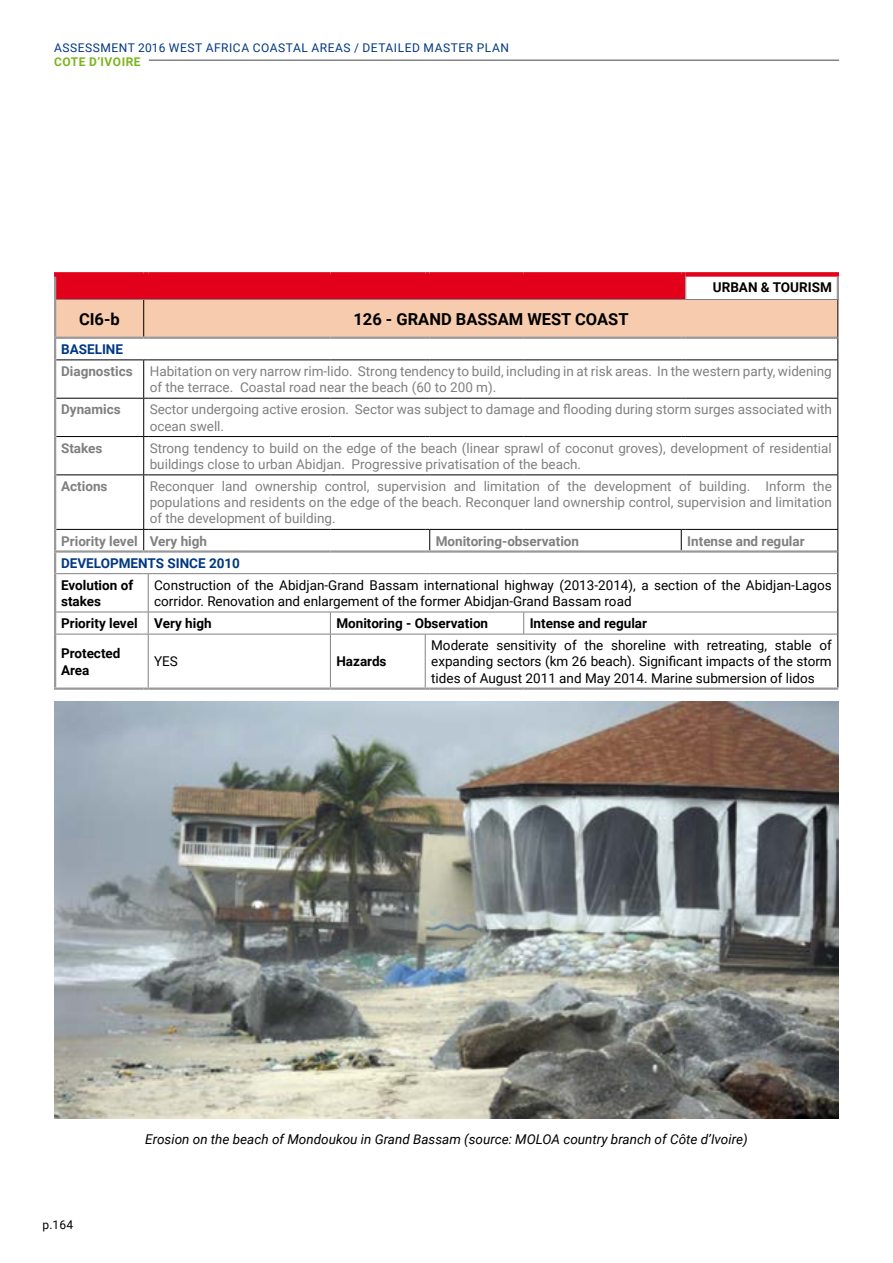
<style>
.page{position:relative;width:893px;height:1263px;background:#fff}
.page>*{position:absolute;margin:0;border:0;box-sizing:border-box;transform-origin:0 0}
.t1{font:700 16.5px "Roboto";color:#000}
.t2{font:13.5px/16.2px "Roboto";color:#808080}
.t3{font:13.5px/16.2px "Roboto";color:#000}
.t4{font:700 13.5px/16.2px "Roboto";color:#000}
.t5{font:700 13.5px "Roboto";color:#808080}
.t6{font:italic 13.5px "Roboto";color:#000}
.t7{font:700 13.5px "Roboto";color:#003882}
.t8{font:12px "Roboto";letter-spacing:.045em;color:#003882}
.t9{font:700 12px "Roboto";letter-spacing:.045em;color:#7ab51d}
.t10{font:12px "Roboto";color:#000}
</style>
<div class="page">
<hr style="left:143px;top:360px;width:1px;height:38px;background:#000">
<hr style="left:837px;top:360px;width:1px;height:38px;background:#000">
<hr style="left:56px;top:398px;width:88px;height:1px;background:#000">
<hr style="left:143px;top:399px;width:1px;height:37px;background:#000">
<hr style="left:148px;top:398px;width:182px;height:1px;background:#000">
<hr style="left:330px;top:398px;width:95px;height:1px;background:#000">
<hr style="left:430px;top:398px;width:94px;height:1px;background:#000">
<hr style="left:524px;top:398px;width:157px;height:1px;background:#000">
<hr style="left:686px;top:398px;width:152px;height:1px;background:#000">
<hr style="left:837px;top:399px;width:1px;height:37px;background:#000">
<hr style="left:56px;top:436px;width:88px;height:1px;background:#000">
<hr style="left:143px;top:437px;width:1px;height:37px;background:#000">
<hr style="left:148px;top:436px;width:182px;height:1px;background:#000">
<hr style="left:330px;top:436px;width:95px;height:1px;background:#000">
<hr style="left:430px;top:436px;width:94px;height:1px;background:#000">
<hr style="left:524px;top:436px;width:157px;height:1px;background:#000">
<hr style="left:686px;top:436px;width:152px;height:1px;background:#000">
<hr style="left:837px;top:437px;width:1px;height:37px;background:#000">
<hr style="left:56px;top:474px;width:88px;height:1px;background:#000">
<hr style="left:143px;top:475px;width:1px;height:54px;background:#000">
<hr style="left:148px;top:474px;width:182px;height:1px;background:#000">
<hr style="left:330px;top:474px;width:95px;height:1px;background:#000">
<hr style="left:430px;top:474px;width:94px;height:1px;background:#000">
<hr style="left:524px;top:474px;width:157px;height:1px;background:#000">
<hr style="left:686px;top:474px;width:152px;height:1px;background:#000">
<hr style="left:837px;top:475px;width:1px;height:54px;background:#000">
<hr style="left:56px;top:529px;width:88px;height:1px;background:#000">
<hr style="left:148px;top:529px;width:182px;height:1px;background:#000">
<hr style="left:330px;top:529px;width:95px;height:1px;background:#000">
<hr style="left:430px;top:529px;width:94px;height:1px;background:#000">
<hr style="left:524px;top:529px;width:157px;height:1px;background:#000">
<hr style="left:686px;top:529px;width:152px;height:1px;background:#000">
<svg style="left:837px;top:530px;width:1px;height:44px"></svg>
<hr style="left:837px;top:574px;width:1px;height:38px;background:#000">
<svg style="left:837px;top:612px;width:1px;height:22px"></svg>
<hr style="left:837px;top:634px;width:1px;height:53px;background:#000">
<hr style="left:54px;top:277px;width:2px;height:22px;background:#999">
<hr style="left:837px;top:277px;width:2px;height:22px;background:#999">
<hr style="left:686px;top:299px;width:153px;height:1px;background:#818181">
<hr style="left:54px;top:299px;width:2px;height:38px;background:#999">
<svg style="left:55px;top:272px;width:783px;height:88px"></svg>
<hr style="left:686px;top:337px;width:151px;height:2px;background:#999">
<hr style="left:54px;top:337px;width:90px;height:2px;background:#999">
<hr style="left:54px;top:339px;width:2px;height:21px;background:#999">
<hr style="left:54px;top:360px;width:2px;height:38px;background:#999">
<hr style="left:54px;top:398px;width:2px;height:38px;background:#999">
<hr style="left:54px;top:436px;width:2px;height:39px;background:#999">
<hr style="left:54px;top:475px;width:2px;height:54px;background:#999">
<hr style="left:54px;top:529px;width:2px;height:21px;background:#999">
<svg style="left:143px;top:529px;width:5px;height:24px"></svg>
<hr style="left:148px;top:550px;width:182px;height:3px;background:#999">
<hr style="left:330px;top:550px;width:95px;height:3px;background:#999">
<svg style="left:425px;top:529px;width:5px;height:24px"></svg>
<hr style="left:430px;top:550px;width:94px;height:3px;background:#999">
<hr style="left:524px;top:550px;width:157px;height:3px;background:#999">
<svg style="left:681px;top:529px;width:5px;height:24px"></svg>
<hr style="left:686px;top:550px;width:151px;height:3px;background:#999">
<hr style="left:54px;top:550px;width:90px;height:3px;background:#999">
<hr style="left:54px;top:553px;width:2px;height:21px;background:#999">
<hr style="left:54px;top:574px;width:2px;height:38px;background:#999">
<hr style="left:56px;top:573px;width:88px;height:1px;background:#818181">
<hr style="left:148px;top:574px;width:1px;height:38px;background:#818181">
<hr style="left:148px;top:573px;width:182px;height:1px;background:#818181">
<hr style="left:330px;top:573px;width:95px;height:1px;background:#818181">
<hr style="left:430px;top:573px;width:94px;height:1px;background:#818181">
<hr style="left:524px;top:573px;width:157px;height:1px;background:#818181">
<hr style="left:686px;top:573px;width:151px;height:1px;background:#818181">
<hr style="left:54px;top:612px;width:2px;height:22px;background:#999">
<hr style="left:56px;top:612px;width:88px;height:1px;background:#818181">
<hr style="left:148px;top:612px;width:182px;height:1px;background:#818181">
<hr style="left:330px;top:612px;width:95px;height:1px;background:#818181">
<hr style="left:430px;top:612px;width:94px;height:1px;background:#818181">
<svg style="left:330px;top:612px;width:1px;height:22px"></svg>
<svg style="left:523px;top:612px;width:1px;height:22px"></svg>
<hr style="left:524px;top:612px;width:157px;height:1px;background:#818181">
<hr style="left:686px;top:612px;width:151px;height:1px;background:#818181">
<hr style="left:524px;top:634px;width:157px;height:1px;background:#818181">
<hr style="left:686px;top:634px;width:151px;height:1px;background:#818181">
<hr style="left:54px;top:634px;width:2px;height:53px;background:#999">
<hr style="left:56px;top:634px;width:88px;height:1px;background:#818181">
<svg style="left:144px;top:612px;width:5px;height:23px"></svg>
<hr style="left:54px;top:687px;width:90px;height:3px;background:#999">
<svg style="left:144px;top:687px;width:4px;height:3px"></svg>
<hr style="left:148px;top:634px;width:182px;height:1px;background:#818181">
<hr style="left:330px;top:634px;width:95px;height:1px;background:#818181">
<hr style="left:430px;top:634px;width:94px;height:1px;background:#818181">
<hr style="left:148px;top:687px;width:182px;height:3px;background:#999">
<hr style="left:330px;top:687px;width:95px;height:3px;background:#999">
<svg style="left:425px;top:687px;width:5px;height:3px"></svg>
<hr style="left:430px;top:687px;width:94px;height:3px;background:#999">
<hr style="left:524px;top:687px;width:157px;height:3px;background:#999">
<svg style="left:681px;top:687px;width:5px;height:3px"></svg>
<hr style="left:686px;top:687px;width:152px;height:3px;background:#999">
<hr style="left:148px;top:634px;width:1px;height:53px;background:#818181">
<hr style="left:330px;top:634px;width:1px;height:53px;background:#818181">
<hr style="left:425px;top:634px;width:1px;height:53px;background:#818181">
<img style="left:54px;top:702px;width:785px;height:416px">
<hr style="left:149px;top:59px;width:690px;height:2px;background:#828385">
<p class="t8" style="left:54px;top:39px;width:456px">ASSESSMENT 2016 WEST AFRICA COASTAL AREAS / DETAILED MASTER PLAN</p>
<p class="t9" style="left:54px;top:53px;width:88px">COTE D’IVOIRE</p>
<p class="t4" style="left:713px;top:279px;width:120px">URBAN &amp; TOURISM</p>
<p class="t1" style="left:79px;top:307px;width:42px">CI6-b</p>
<p class="t1" style="left:353px;top:307px;width:277px">126 - GRAND BASSAM WEST COAST</p>
<p class="t7" style="left:61px;top:340px;width:63px">BASELINE</p>
<p class="t5" style="left:61px;top:362px;width:73px">Diagnostics</p>
<p class="t2" style="left:150px;top:363px;width:684px">Habitation on very narrow rim-lido. Strong tendency to build, including in at risk areas. In the western party, widening of the terrace. Coastal road near the beach (60 to 200 m).</p>
<p class="t5" style="left:61px;top:400px;width:61px">Dynamics</p>
<p class="t2" style="left:150px;top:401px;width:684px">Sector undergoing active erosion. Sector was subject to damage and flooding during storm surges associated with ocean swell.</p>
<p class="t5" style="left:61px;top:438px;width:43px">Stakes</p>
<p class="t2" style="left:150px;top:439px;width:684px">Strong tendency to build on the edge of the beach (linear sprawl of coconut groves), development of residential buildings close to urban Abidjan. Progressive privatisation of the beach.</p>
<p class="t5" style="left:61px;top:477px;width:48px">Actions</p>
<p class="t2" style="left:150px;top:478px;width:684px;text-align:justify">Reconquer land ownership control, supervision and limitation of the development of building. Inform the populations and residents on the edge of the beach. Reconquer land ownership control, supervision and limitation of the development of building.</p>
<p class="t5" style="left:61px;top:531px;width:147px">Priority level Very high</p>
<p class="t5" style="left:436px;top:531px;width:145px">Monitoring-observation</p>
<p class="t5" style="left:687px;top:531px;width:119px">Intense and regular</p>
<p class="t7" style="left:61px;top:553px;width:180px">DEVELOPMENTS SINCE 2010</p>
<p class="t4" style="left:61px;top:576px;width:74px">Evolution of stakes</p>
<p class="t3" style="left:154px;top:576px;width:679px">Construction of the Abidjan-Grand Bassam international highway (2013-2014), a section of the Abidjan-Lagos corridor. Renovation and enlargement of the former Abidjan-Grand Bassam road</p>
<p class="t4" style="left:61px;top:615px;width:152px">Priority level Very high</p>
<p class="t4" style="left:336px;top:615px;width:153px">Monitoring - Observation</p>
<p class="t4" style="left:530px;top:615px;width:119px">Intense and regular</p>
<p class="t4" style="left:61px;top:645px;width:61px">Protected<br>Area</p>
<p class="t3" style="left:154px;top:653px;width:25px">YES</p>
<p class="t4" style="left:336px;top:653px;width:52px">Hazards</p>
<p class="t3" style="left:431px;top:637px;width:402px;text-align:justify">Moderate sensitivity of the shoreline with retreating, stable of expanding sectors (km 26 beach). Significant impacts of the storm tides of August 2011 and May 2014. Marine submersion of lidos</p>
<p class="t10" style="left:43px;top:1217px;width:32px">p.164</p>
<p class="t6" style="left:145px;top:1130px;width:604px">Erosion on the beach of Mondoukou in Grand Bassam (source: MOLOA country branch of Côte d’Ivoire)</p>
</div>
